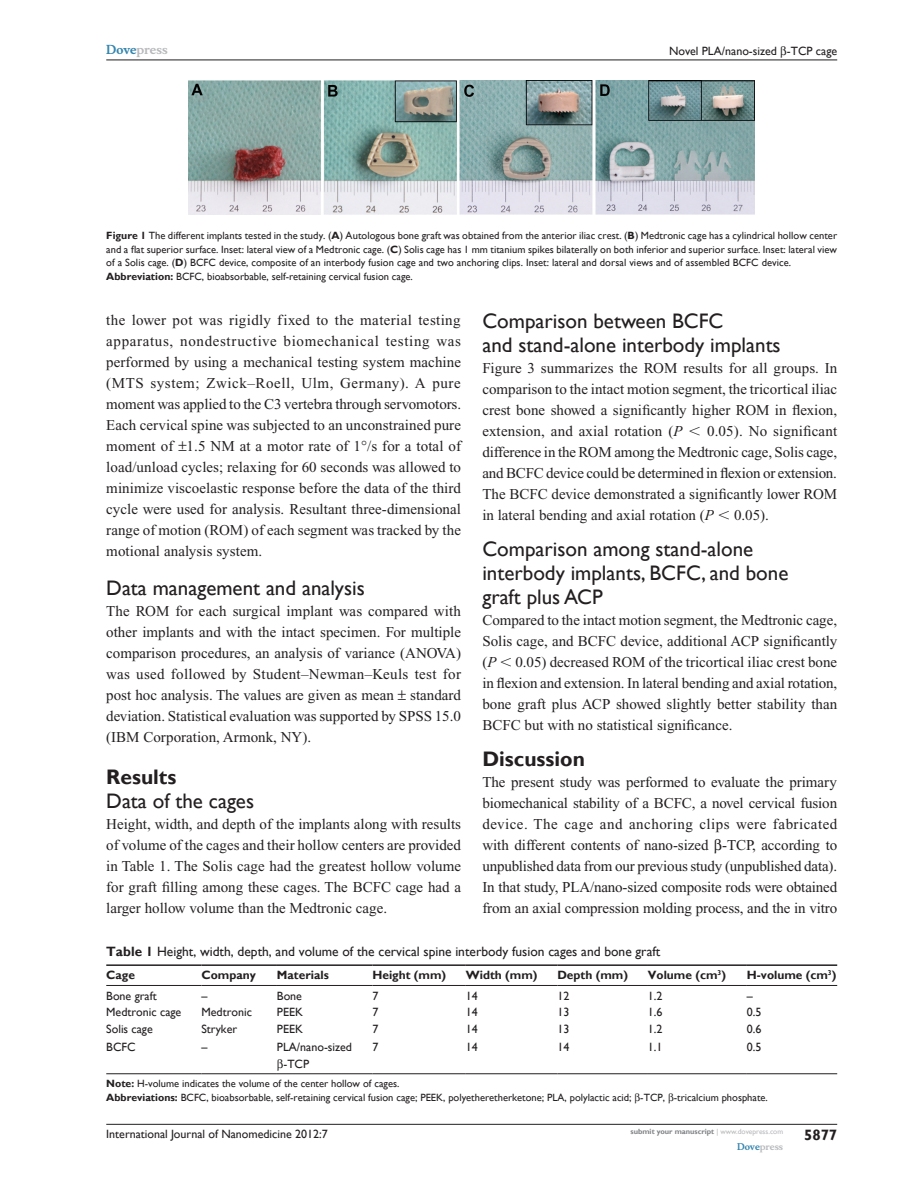
<style>
.page{position:relative;width:918px;height:1188px;background:#fff}
.page>*{position:absolute;margin:0;border:0;box-sizing:border-box;transform-origin:0 0}
.H2-after-H1{font:21px/24px "Gill Sans";color:#231f20}
.t1{font:700 21px "Gill Sans";color:#231f20}
.TxF{font:15px/21px "Times New Roman";color:#231f20;text-align:justify}
.RunFolio-R{font:700 15px "Gill Sans";color:#231f20}
.TN_TT{font:13.5px "Gill Sans";color:#231f20}
.TB{font:12px/16.5px "Gill Sans";color:#231f20}
.TCH{font:700 12px "Gill Sans";color:#231f20}
.RunF-R{font:12px "Gill Sans";color:#231f20}
.RunH-R{font:12px "Gill Sans";color:#231f20}
.RunH-Brand-R{font:700 12px "Musee";color:#b8b9bc}
.FC{font:10.5px/13.5px "Gill Sans";letter-spacing:.005em;color:#231f20;text-align:justify}
.TSNRI{font:10.5px "Gill Sans";color:#231f20}
.RunF-Brand-R{font:700 9px "Musee";color:#b8b9bc}
.RunF-SubmityourMS-R{font:700 7.5px "Gill Sans";color:#808285}
.s1{color:#3485ae}
.s2{font-weight:700}
.s3{font-style:italic}
.s4{font-family:"Mathematical Pi One"}
.s5{font-weight:400;color:#b8b9bc}
</style>
<div class="page">
<img style="left:188px;top:81px;width:567px;height:133px">
<hr style="left:106px;top:985px;width:95px;height:1px;background:#231f20">
<hr style="left:201px;top:985px;width:76px;height:1px;background:#231f20">
<hr style="left:277px;top:985px;width:95px;height:1px;background:#231f20">
<hr style="left:372px;top:985px;width:94px;height:1px;background:#231f20">
<hr style="left:466px;top:985px;width:91px;height:1px;background:#231f20">
<hr style="left:557px;top:985px;width:91px;height:1px;background:#231f20">
<hr style="left:648px;top:985px;width:99px;height:1px;background:#231f20">
<hr style="left:747px;top:985px;width:90px;height:1px;background:#231f20">
<hr style="left:106px;top:1073px;width:95px;height:1px;background:#231f20">
<hr style="left:201px;top:1073px;width:76px;height:1px;background:#231f20">
<hr style="left:277px;top:1073px;width:95px;height:1px;background:#231f20">
<hr style="left:372px;top:1073px;width:94px;height:1px;background:#231f20">
<hr style="left:466px;top:1073px;width:91px;height:1px;background:#231f20">
<hr style="left:557px;top:1073px;width:91px;height:1px;background:#231f20">
<hr style="left:648px;top:1073px;width:99px;height:1px;background:#231f20">
<hr style="left:747px;top:1073px;width:90px;height:1px;background:#231f20">
<hr style="left:106px;top:964px;width:95px;height:2px;background:#231f20">
<hr style="left:201px;top:964px;width:76px;height:2px;background:#231f20">
<hr style="left:277px;top:964px;width:95px;height:2px;background:#231f20">
<hr style="left:372px;top:964px;width:94px;height:2px;background:#231f20">
<hr style="left:466px;top:964px;width:91px;height:2px;background:#231f20">
<hr style="left:557px;top:964px;width:91px;height:2px;background:#231f20">
<hr style="left:648px;top:964px;width:99px;height:2px;background:#231f20">
<hr style="left:747px;top:964px;width:90px;height:2px;background:#231f20">
<hr style="left:106px;top:1124px;width:731px;height:1px;background:#231f20">
<hr style="left:106px;top:60px;width:731px;height:1px;background:#231f20">
<p class="RunH-Brand-R" style="left:106px;top:43px;width:63px"><span class="s1">Dove</span>press</p>
<p class="RunH-R" style="left:669px;top:44px;width:169px">Novel PLA/nano-sized -TCP cage</p>
<p class="FC" style="left:106px;top:229px;width:732px"><span class="s2">Figure 1</span> The different implants tested in the study. (<span class="s2">A</span>) Autologous bone graft was obtained from the anterior iliac crest. (<span class="s2">B</span>) Medtronic cage has a cylindrical hollow center and a flat superior surface. Inset: lateral view of a Medtronic cage. (<span class="s2">C</span>) Solis cage has 1 mm titanium spikes bilaterally on both inferior and superior surface. Inset: lateral view of a Solis cage. (<span class="s2">D</span>) BCFC device, composite of an interbody fusion cage and two anchoring clips. Inset: lateral and dorsal views and of assembled BCFC device.</p>
<p class="TSNRI" style="left:106px;top:270px;width:308px"><span class="s2">Abbreviation:</span> BCFC, bioabsorbable, self-retaining cervical fusion cage.</p>
<p class="TxF" style="left:106px;top:309px;width:356px">the lower pot was rigidly fixed to the material testing apparatus, nondestructive biomechanical testing was performed by using a mechanical testing system machine (MTS system; Zwick–Roell, Ulm, Germany). A pure moment was applied to the C3 vertebra through servomotors.<br>Each cervical spine was subjected to an unconstrained pure moment of 1.5 NM at a motor rate of 1 /s for a total of load/unload cycles; relaxing for 60 seconds was allowed to minimize viscoelastic response before the data of the third cycle were used for analysis. Resultant three-dimensional range of motion (ROM) of each segment was tracked by the motional analysis system.</p>
<h2 class="H2-after-H1" style="left:106px;top:576px;width:260px">Data management and analysis</h2>
<p class="TxF" style="left:106px;top:600px;width:356px">The ROM for each surgical implant was compared with other implants and with the intact specimen. For multiple comparison procedures, an analysis of variance (ANOVA) was used followed by Student–Newman–Keuls test for post hoc analysis. The values are given as mean standard deviation. Statistical evaluation was supported by SPSS 15.0 (IBM Corporation, Armonk, NY).</p>
<h1 class="t1" style="left:106px;top:764px;width:72px">Results</h1>
<p class="H2-after-H1" style="left:106px;top:789px;width:149px">Data of the cages</p>
<p class="TxF" style="left:106px;top:813px;width:356px">Height, width, and depth of the implants along with results of volume of the cages and their hollow centers are provided in Table 1. The Solis cage had the greatest hollow volume for graft filling among these cages. The BCFC cage had a larger hollow volume than the Medtronic cage.</p>
<h2 class="H2-after-H1" style="left:482px;top:309px;width:300px">Comparison between BCFC<br>and stand-alone interbody implants</h2>
<p class="TxF" style="left:482px;top:357px;width:357px">Figure 3 summarizes the ROM results for all groups. In comparison to the intact motion segment, the tricortical iliac crest bone showed a significantly higher ROM in flexion, extension, and axial rotation (<span class="s3">P</span> <span class="s4">,</span> 0.05). No significant difference in the ROM among the Medtronic cage, Solis cage, and BCFC device could be determined in flexion or extension.<br>The BCFC device demonstrated a significantly lower ROM in lateral bending and axial rotation (<span class="s3">P</span> <span class="s4">,</span> 0.05).</p>
<h2 class="H2-after-H1" style="left:482px;top:537px;width:308px">Comparison among stand-alone interbody implants, BCFC, and bone graft plus ACP</h2>
<p class="TxF" style="left:482px;top:609px;width:357px">Compared to the intact motion segment, the Medtronic cage, Solis cage, and BCFC device, additional ACP significantly (<span class="s3">P</span> <span class="s4">,</span> 0.05) decreased ROM of the tricortical iliac crest bone in flexion and extension. In lateral bending and axial rotation, bone graft plus ACP showed slightly better stability than BCFC but with no statistical significance.</p>
<h1 class="t1" style="left:482px;top:746px;width:104px">Discussion</h1>
<p class="TxF" style="left:482px;top:771px;width:356px">The present study was performed to evaluate the primary biomechanical stability of a BCFC, a novel cervical fusion device. The cage and anchoring clips were fabricated with different contents of nano-sized -TCP, according to unpublished data from our previous study (unpublished data).<br>In that study, PLA/nano-sized composite rods were obtained from an axial compression molding process, and the in vitro</p>
<p class="TN_TT" style="left:106px;top:944px;width:556px"><span class="s2">Table 1</span> Height, width, depth, and volume of the cervical spine interbody fusion cages and bone graft</p>
<p class="TCH" style="left:106px;top:968px;width:30px">Cage</p>
<p class="TCH" style="left:201px;top:968px;width:56px">Company</p>
<p class="TCH" style="left:277px;top:968px;width:53px">Materials</p>
<p class="TCH" style="left:372px;top:968px;width:75px">Height (mm)</p>
<p class="TCH" style="left:466px;top:968px;width:73px">Width (mm)</p>
<p class="TCH" style="left:557px;top:968px;width:72px">Depth (mm)</p>
<p class="TCH" style="left:648px;top:968px;width:80px">Volume (cm<sup>3</sup>)</p>
<p class="TCH" style="left:747px;top:968px;width:91px">H-volume (cm<sup>3</sup>)</p>
<p class="TB" style="left:106px;top:988px;width:52px">Bone graft</p>
<p class="TB" style="left:201px;top:988px;width:7px">–</p>
<p class="TB" style="left:277px;top:988px;width:27px">Bone</p>
<p class="TB" style="left:372px;top:988px;width:7px">7</p>
<p class="TB" style="left:466px;top:988px;width:13px">14</p>
<p class="TB" style="left:557px;top:988px;width:13px">12</p>
<p class="TB" style="left:648px;top:988px;width:16px">1.2</p>
<p class="TB" style="left:747px;top:988px;width:7px">–</p>
<p class="TB" style="left:106px;top:1004px;width:77px">Medtronic cage</p>
<p class="TB" style="left:201px;top:1004px;width:52px">Medtronic</p>
<p class="TB" style="left:277px;top:1004px;width:27px">PEEK</p>
<p class="TB" style="left:372px;top:1004px;width:7px">7</p>
<p class="TB" style="left:466px;top:1004px;width:13px">14</p>
<p class="TB" style="left:557px;top:1004px;width:13px">13</p>
<p class="TB" style="left:648px;top:1004px;width:16px">1.6</p>
<p class="TB" style="left:747px;top:1004px;width:16px">0.5</p>
<p class="TB" style="left:106px;top:1021px;width:48px">Solis cage</p>
<p class="TB" style="left:201px;top:1021px;width:37px">Stryker</p>
<p class="TB" style="left:277px;top:1021px;width:27px">PEEK</p>
<p class="TB" style="left:372px;top:1021px;width:7px">7</p>
<p class="TB" style="left:466px;top:1021px;width:13px">14</p>
<p class="TB" style="left:557px;top:1021px;width:13px">13</p>
<p class="TB" style="left:648px;top:1021px;width:16px">1.2</p>
<p class="TB" style="left:747px;top:1021px;width:16px">0.6</p>
<p class="TB" style="left:106px;top:1039px;width:31px">BCFC</p>
<p class="TB" style="left:201px;top:1039px;width:7px">–</p>
<p class="TB" style="left:284px;top:1039px;width:70px;text-indent:-7px">PLA/nano-sized -TCP</p>
<p class="TB" style="left:372px;top:1039px;width:7px">7</p>
<p class="TB" style="left:466px;top:1039px;width:13px">14</p>
<p class="TB" style="left:557px;top:1039px;width:13px">14</p>
<p class="TB" style="left:648px;top:1039px;width:16px">1.1</p>
<p class="TB" style="left:747px;top:1039px;width:16px">0.5</p>
<p class="TSNRI" style="left:106px;top:1077px;width:295px"><span class="s2">Note:</span> H-volume indicates the volume of the center hollow of cages.</p>
<p class="TSNRI" style="left:106px;top:1091px;width:663px"><span class="s2">Abbreviations:</span> BCFC, bioabsorbable, self-retaining cervical fusion cage; PEEK, polyetheretherketone; PLA, polylactic acid; -TCP, -tricalcium phosphate.</p>
<p class="RunF-SubmityourMS-R" style="left:631px;top:1127px;width:154px">submit your manuscript <span class="s5">| www.dovepress.com</span></p>
<p class="RunF-Brand-R" style="left:737px;top:1141px;width:48px"><span class="s1">Dove</span>press</p>
<p class="RunFolio-R" style="left:804px;top:1126px;width:35px">5877</p>
<p class="RunF-R" style="left:106px;top:1127px;width:223px">International Journal of Nanomedicine 2012:7</p>
</div>
